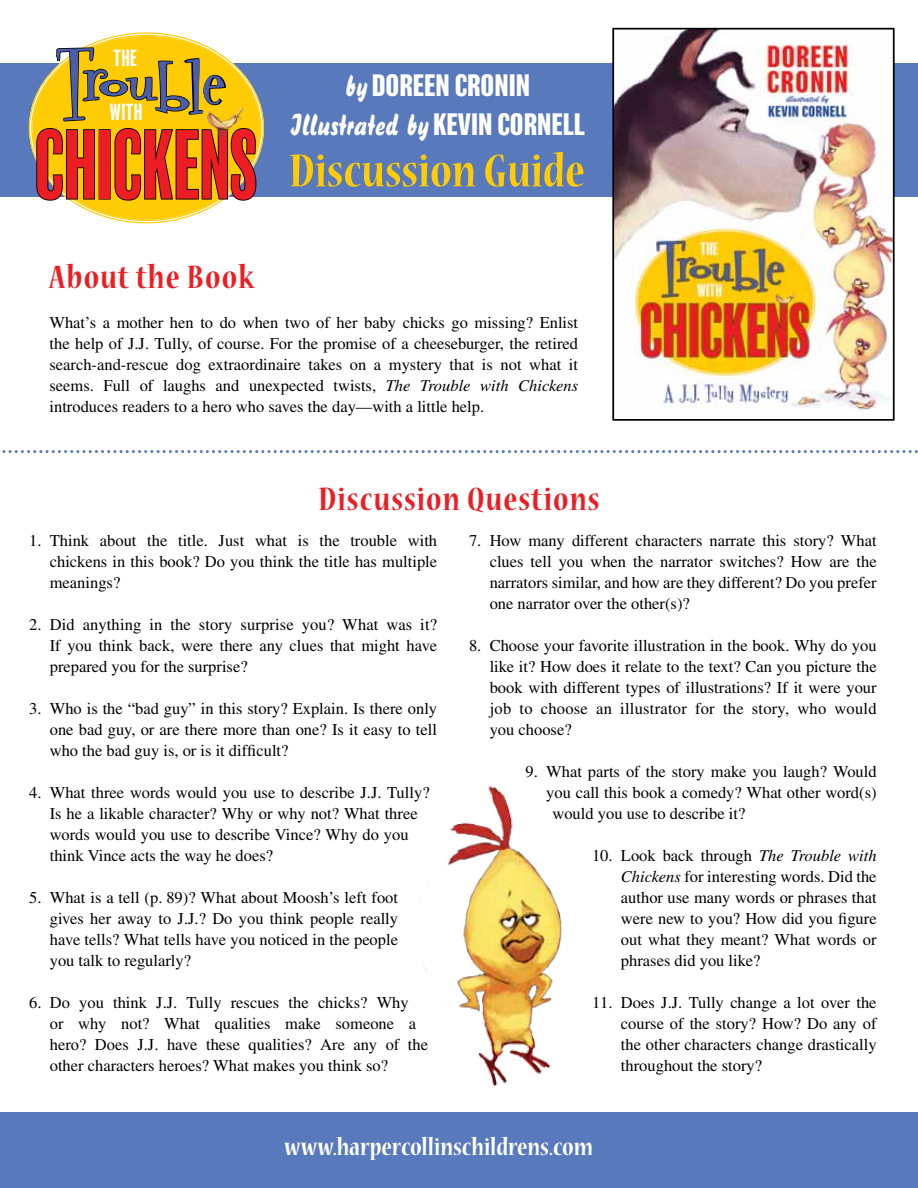
<style>
.page{position:relative;width:918px;height:1188px;background:#fff}
.page>*{position:absolute;margin:0;border:0;box-sizing:border-box;transform-origin:0 0}
.t1{font:condensed 90.3px "Balboa";letter-spacing:.01em;color:#ed1d24;scale:.91 1}
.t2{font:700 condensed 51px "Nueva Std";color:#ffcb05}
.t3{font:700 condensed 36px "Nueva Std";letter-spacing:.03em;color:#ed1d24}
.t4{font:28.5px "Bass Script Opti";color:#fff}
.t5{font:700 28.5px "Balboa";color:#fff}
.t6{font:700 condensed 27px "Nueva Std";color:#fff}
.t7{font:condensed 21.45px "Balboa";letter-spacing:.02em;color:#fff}
.t8{font:16.5px/21px "Times";color:#000;text-align:justify}
.s1{font-family:"Bass Script Opti";font-weight:400}
.s2{font-family:"Balboa";font-weight:700}
.s3{font-style:italic}
</style>
<div class="page">
<div style="left:0;top:1112px;width:918px;height:76px;background:#587abc"></div>
<div style="left:0;top:63px;width:918px;height:134px;background:#587abc"></div>
<svg style="left:31px;top:34px;width:231px;height:188px;background:#ffd01e"></svg>
<svg style="left:35px;top:46px;width:222px;height:156px;background:#caa824"></svg>
<img style="left:206px;top:104px;width:38px;height:34px">
<svg style="left:2px;top:450px;width:916px;height:3px"></svg>
<img style="left:615px;top:31px;width:277px;height:379px">
<div style="left:612px;top:28px;width:283px;height:393px;border:2px solid #000"></div>
<img style="left:425px;top:785px;width:137px;height:302px">
<h3 class="t7" style="left:113px;top:46px;width:25px">THE</h3>
<h3 class="t7" style="left:110px;top:100px;width:34px">WITH</h3>
<h1 class="t1" style="left:35px;top:116px;width:245px">CHICKENS</h1>
<h3 class="t5" style="left:344px;top:69px;width:188px"><span class="s1">by</span> DOREEN CRONIN</h3>
<h3 class="t4" style="left:289px;top:107px;width:235px">Illustrated by <span class="s2">KEVIN CORNE</span></h3>
<h3 class="t5" style="left:563px;top:108px;width:24px">LL</h3>
<h2 class="t2" style="left:289px;top:148px;width:297px">Discussion Guide</h2>
<h3 class="t3" style="left:50px;top:261px;width:206px">About the Book</h3>
<p class="t8" style="left:50px;top:312px;width:530px">What’s a mother hen to do when two of her baby chicks go missing? Enlist the help of J.J. Tully, of course. For the promise of a cheeseburger, the retired search-and-rescue dog extraordinaire takes on a mystery that is not what it seems. Full of laughs and unexpected twists, <span class="s3">The Trouble with Chickens </span>introduces readers to a hero who saves the day—with a little help.</p>
<h3 class="t3" style="left:318px;top:483px;width:283px">Discussion Questions</h3>
<p class="t8" style="left:50px;top:530px;width:389px;text-indent:-21px">1. Think about the title. Just what is the trouble with chickens in this book? Do you think the title has multiple meanings?</p>
<p class="t8" style="left:50px;top:614px;width:389px;text-indent:-21px">2. Did anything in the story surprise you? What was it?<br>If you think back, were there any clues that might have prepared you for the surprise?</p>
<p class="t8" style="left:50px;top:698px;width:389px;text-indent:-21px">3. Who is the “bad guy” in this story? Explain. Is there only one bad guy, or are there more than one? Is it easy to tell who the bad guy is, or is it difficult?</p>
<p class="t8" style="left:50px;top:782px;width:381px;text-align:left;text-indent:-21px">4. What three words would you use to describe J.J. Tully?<br>Is he a likable character? Why or why not? What three words would you use to describe Vince? Why do you think Vince acts the way he does?</p>
<p class="t8" style="left:50px;top:887px;width:350px;text-indent:-21px">5. What is a tell (p. 89)? What about Moosh’s left foot gives her away to J.J.? Do you think people really have tells? What tells have you noticed in the people you talk to regularly?</p>
<p class="t8" style="left:50px;top:992px;width:380px;text-align:left;text-indent:-21px">6. Do you think J.J. Tully rescues the chicks? Why<br>or why not? What qualities make someone a hero? Does J.J. have these qualities? Are any of the other characters heroes? What makes you think so?</p>
<p class="t8" style="left:490px;top:530px;width:388px;text-indent:-21px">7. How many different characters narrate this story? What clues tell you when the narrator switches? How are the narrators similar, and how are they different? Do you prefer one narrator over the other(s)?</p>
<p class="t8" style="left:490px;top:635px;width:388px;text-indent:-21px">8. Choose your favorite illustration in the book. Why do you like it? How does it relate to the text? Can you picture the book with different types of illustrations? If it were your job to choose an illustrator for the story, who would you choose?</p>
<p class="t8" style="left:526px;top:761px;width:353px">9. What parts of the story make you laugh? Would</p>
<p class="t8" style="left:546px;top:782px;width:332px">you call this book a comedy? What other word(s)</p>
<p class="t8" style="left:553px;top:803px;width:194px">would you use to describe it?</p>
<p class="t8" style="left:621px;top:845px;width:257px;text-indent:-29px">10. Look back through <span class="s3">The Trouble with Chickens</span> for interesting words. Did the author use many words or phrases that were new to you? How did you figure out what they meant? What words or phrases did you like?</p>
<p class="t8" style="left:621px;top:992px;width:257px;text-indent:-29px">11. Does J.J. Tully change a lot over the course of the story? How? Do any of the other characters change drastically throughout the story?</p>
<h3 class="t6" style="left:284px;top:1135px;width:310px">www.harpercollinschildrens.com</h3>
</div>
